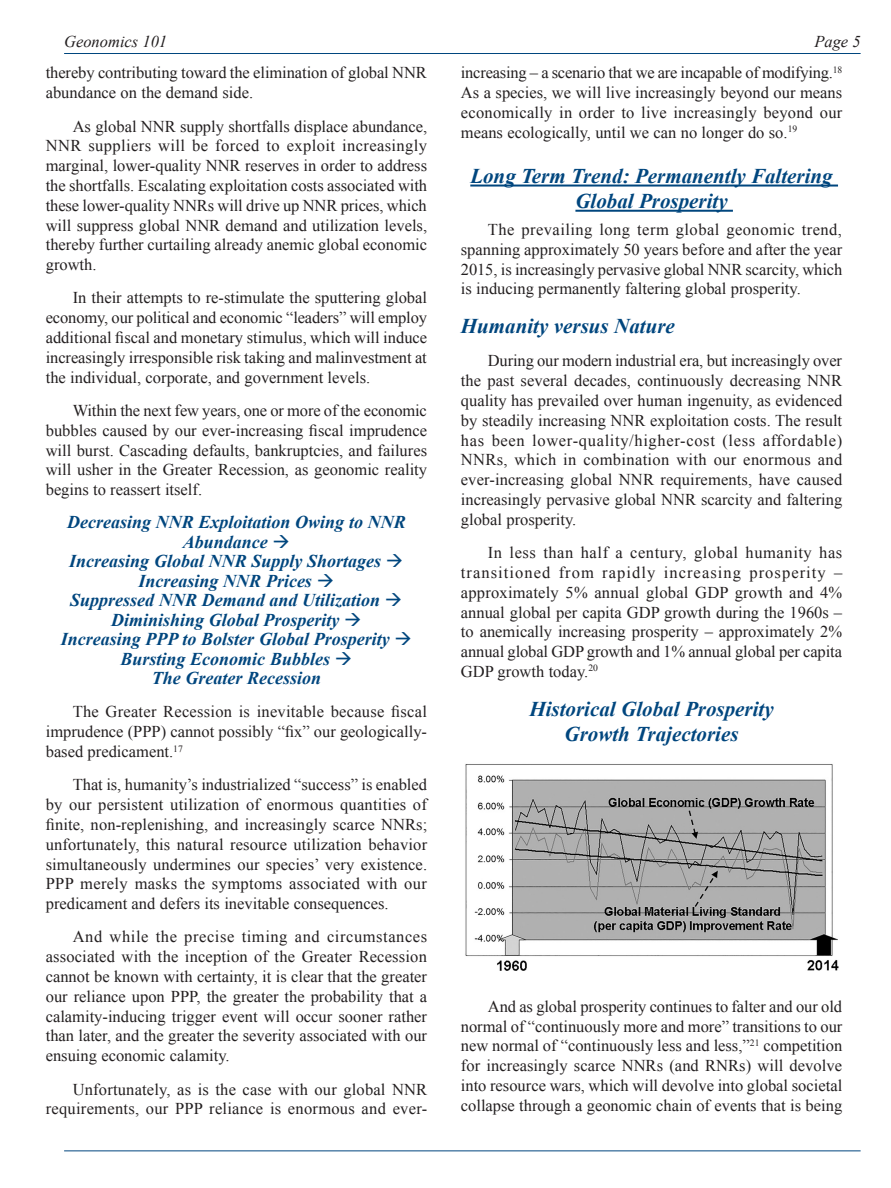
<style>
.page{position:relative;width:891px;height:1188px;background:#fff}
.page>*{position:absolute;margin:0;border:0;box-sizing:border-box;transform-origin:0 0}
.subtitles{font:italic 700 21px/25.2px "Times New Roman";color:#00467e;text-align:center}
.subtitles-2{font:italic 700 18px/19.5px "Times New Roman";color:#00467e;text-align:center}
.Body_Text{font:16.5px/19.8px "Times New Roman";color:#231f20;text-align:justify}
.t1{font:italic 16.5px "Times New Roman";color:#231f20}
</style>
<div class="page">
<hr style="left:64px;top:53px;width:797px;height:1px;background:#00467e">
<hr style="left:64px;top:1150px;width:797px;height:1px;background:#00467e">
<hr style="left:470px;top:185px;width:368px;height:2px;background:#00467e">
<hr style="left:575px;top:210px;width:158px;height:2px;background:#00467e">
<img style="left:465px;top:764px;width:374px;height:207px">
<p class="t1" style="left:64px;top:31px;width:105px">Geonomics 101</p>
<p class="t1" style="left:814px;top:31px;width:48px">Page 5</p>
<p class="Body_Text" style="left:46px;top:63px;width:383px">thereby contributing toward the elimination of global NNR abundance on the demand side.</p>
<p class="Body_Text" style="left:46px;top:116px;width:383px;text-indent:27px">As global NNR supply shortfalls displace abundance, NNR suppliers will be forced to exploit increasingly marginal, lower-quality NNR reserves in order to address the shortfalls. Escalating exploitation costs associated with these lower-quality NNRs will drive up NNR prices, which will suppress global NNR demand and utilization levels, thereby further curtailing already anemic global economic growth.</p>
<p class="Body_Text" style="left:46px;top:288px;width:383px;text-indent:27px">In their attempts to re-stimulate the sputtering global economy, our political and economic “leaders” will employ additional fiscal and monetary stimulus, which will induce increasingly irresponsible risk taking and malinvestment at the individual, corporate, and government levels.</p>
<p class="Body_Text" style="left:46px;top:400px;width:383px;text-indent:27px">Within the next few years, one or more of the economic bubbles caused by our ever-increasing fiscal imprudence will burst. Cascading defaults, bankruptcies, and failures will usher in the Greater Recession, as geonomic reality begins to reassert itself.</p>
<p class="subtitles-2" style="left:61px;top:512px;width:353px">Decreasing NNR Exploitation Owing to NNR<br>Abundance →<br>Increasing Global NNR Supply Shortages →<br>Increasing NNR Prices →<br>Suppressed NNR Demand and Utilization →<br>Diminishing Global Prosperity →<br>Increasing PPP to Bolster Global Prosperity →<br>Bursting Economic Bubbles →<br>The Greater Recession</p>
<p class="Body_Text" style="left:46px;top:702px;width:383px;text-indent:27px">The Greater Recession is inevitable because fiscal imprudence (PPP) cannot possibly “fix” our geologically&shy;based predicament.<sup>17</sup></p>
<p class="Body_Text" style="left:46px;top:775px;width:383px;text-indent:27px">That is, humanity’s industrialized “success” is enabled by our persistent utilization of enormous quantities of finite, non-replenishing, and increasingly scarce NNRs; unfortunately, this natural resource utilization behavior simultaneously undermines our species’ very existence.<br>PPP merely masks the symptoms associated with our predicament and defers its inevitable consequences.</p>
<p class="Body_Text" style="left:46px;top:927px;width:383px;text-indent:27px">And while the precise timing and circumstances associated with the inception of the Greater Recession cannot be known with certainty, it is clear that the greater our reliance upon PPP, the greater the probability that a calamity-inducing trigger event will occur sooner rather than later, and the greater the severity associated with our ensuing economic calamity.</p>
<p class="Body_Text" style="left:46px;top:1079px;width:383px;text-align:right">Unfortunately, as is the case with our global NNR requirements, our PPP reliance is enormous and ever-</p>
<p class="Body_Text" style="left:461px;top:63px;width:383px">increasing – a scenario that we are incapable of modifying.<sup>18<br></sup>As a species, we will live increasingly beyond our means economically in order to live increasingly beyond our means ecologically, until we can no longer do so.<sup>19</sup></p>
<p class="subtitles" style="left:470px;top:163px;width:364px">Long Term Trend: Permanently Faltering<br>Global Prosperity</p>
<p class="Body_Text" style="left:461px;top:219px;width:383px;text-indent:27px">The prevailing long term global geonomic trend, spanning approximately 50 years before and after the year 2015, is increasingly pervasive global NNR scarcity, which is inducing permanently faltering global prosperity.</p>
<p class="subtitles" style="left:461px;top:313px;width:216px">Humanity versus Nature</p>
<p class="Body_Text" style="left:461px;top:351px;width:383px;text-indent:27px">During our modern industrial era, but increasingly over the past several decades, continuously decreasing NNR quality has prevailed over human ingenuity, as evidenced by steadily increasing NNR exploitation costs. The result has been lower-quality/higher-cost (less affordable)<br>NNRs, which in combination with our enormous and ever-increasing global NNR requirements, have caused increasingly pervasive global NNR scarcity and faltering global prosperity.</p>
<p class="Body_Text" style="left:461px;top:542px;width:383px;text-indent:27px">In less than half a century, global humanity has transitioned from rapidly increasing prosperity – approximately 5% annual global GDP growth and 4% annual global per capita GDP growth during the 1960s – to anemically increasing prosperity – approximately 2% annual global GDP growth and 1% annual global per capita GDP growth today.<sup>20</sup></p>
<p class="subtitles" style="left:529px;top:695px;width:246px">Historical Global Prosperity<br>Growth Trajectories</p>
<p class="Body_Text" style="left:461px;top:996px;width:383px;text-indent:27px">And as global prosperity continues to falter and our old normal of “continuously more and more” transitions to our new normal of “continuously less and less,”<sup>21</sup> competition for increasingly scarce NNRs (and RNRs) will devolve into resource wars, which will devolve into global societal collapse through a geonomic chain of events that is being</p>
</div>
